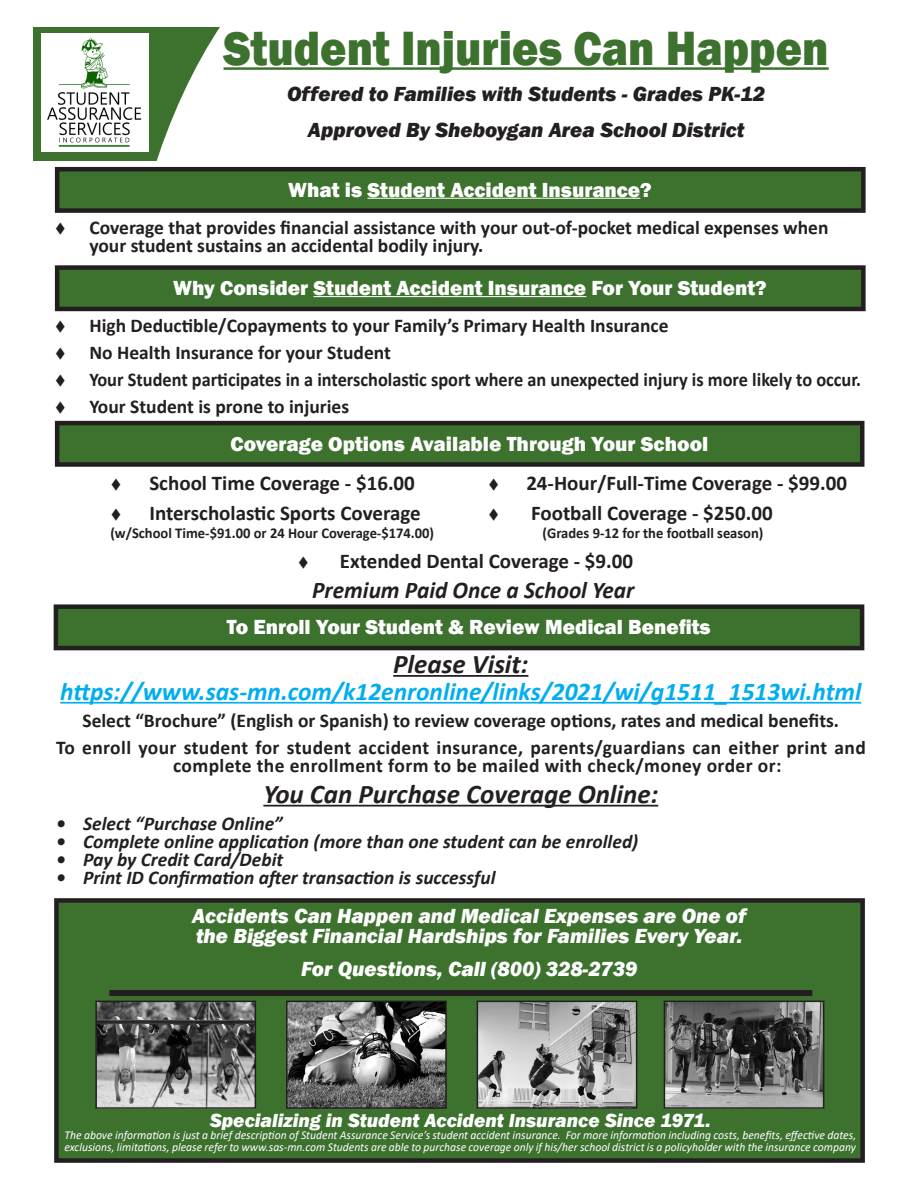
<style>
.page{position:relative;width:918px;height:1188px;background:#fff}
.page>*{position:absolute;margin:0;border:0;box-sizing:border-box;transform-origin:0 0}
.t1{font:800 49.5px "Franklin Gothic";color:#3c712e;scale:.91 1}
.t2{font:italic 700 27px "Calibri";color:#231f20}
.t3{font:italic 700 25.5px "Calibri";color:#00aeef}
.t4{font:italic 700 24px "Calibri";color:#231f20}
.t5{font:800 21px "Franklin Gothic";color:#fff}
.t6{font:700 21px "Calibri";color:#231f20}
.t7{font:italic 800 21px "Franklin Gothic";color:#fff}
.t8{font:italic 800 21px "Franklin Gothic";color:#231f20}
.t9{font:700 19.5px/18px "Calibri";color:#231f20}
.t10{font:italic 700 19.5px "Calibri";color:#231f20}
.t11{font:700 19.5px/18px "Calibri";letter-spacing:.02em;color:#231f20}
.t12{font:700 19.5px "Calibri";color:#231f20;scale:.94 1}
.t13{font:italic 800 19.5px "Franklin Gothic";color:#fff}
.t14{font:700 15px "Calibri";color:#231f20}
.t15{font:italic 12px/12px "Calibri";color:#fff}
</style>
<div class="page">
<div style="left:33px;top:27px;width:187px;height:133px;background:#3c712e"></div>
<svg style="left:116px;top:27px;width:588px;height:780px"></svg>
<hr style="left:224px;top:67px;width:605px;height:3px;background:#3c712e">
<div style="left:57px;top:268px;width:806px;height:41px;background:#3c712e"></div>
<hr style="left:314px;top:296px;width:272px;height:1px;background:#fff">
<div style="left:55px;top:265px;width:811px;height:46px;border:4px solid #231f20"></div>
<div style="left:57px;top:423px;width:805px;height:41px;background:#3c712e"></div>
<div style="left:55px;top:421px;width:809px;height:46px;border:4px solid #231f20"></div>
<div style="left:56px;top:607px;width:806px;height:41px;background:#3c712e"></div>
<div style="left:54px;top:604px;width:810px;height:46px;border:4px solid #231f20"></div>
<div style="left:56px;top:900px;width:807px;height:261px;background:#3c712e"></div>
<div style="left:54px;top:898px;width:811px;height:265px;border:4px solid #231f20"></div>
<hr style="left:393px;top:675px;width:135px;height:2px;background:#231f20">
<hr style="left:60px;top:702px;width:801px;height:2px;background:#00aeef">
<hr style="left:263px;top:805px;width:395px;height:2px;background:#231f20">
<div style="left:57px;top:169px;width:806px;height:42px;background:#3c712e"></div>
<hr style="left:368px;top:198px;width:272px;height:1px;background:#fff">
<div style="left:55px;top:167px;width:811px;height:46px;border:4px solid #231f20"></div>
<div style="left:41px;top:33px;width:108px;height:119px;background:#fff"></div>
<img style="left:47px;top:38px;width:95px;height:108px">
<div style="left:109px;top:990px;width:703px;height:6px;background:#231f20"></div>
<img style="left:98px;top:1004px;width:155px;height:102px">
<div style="left:95px;top:1001px;width:161px;height:108px;border:2px solid #231f20"></div>
<img style="left:289px;top:1004px;width:155px;height:102px">
<div style="left:286px;top:1001px;width:161px;height:108px;border:2px solid #231f20"></div>
<img style="left:667px;top:1004px;width:154px;height:102px">
<div style="left:664px;top:1001px;width:160px;height:108px;border:2px solid #231f20"></div>
<img style="left:480px;top:1004px;width:154px;height:102px">
<div style="left:477px;top:1001px;width:160px;height:108px;border:2px solid #231f20"></div>
<p class="t1" style="left:224px;top:16px;width:666px">Student Injuries Can Happen</p>
<p class="t8" style="left:287px;top:80px;width:479px">Offered to Families with Students - Grades PK-12</p>
<p class="t8" style="left:308px;top:116px;width:438px">Approved By Sheboygan Area School District</p>
<p class="t5" style="left:288px;top:176px;width:365px">What is Student Accident Insurance?</p>
<p class="t9" style="left:89px;top:218px;width:741px;text-indent:-34px">▼ Coverage that provides financial assistance with your out-of-pocket medical expenses when your student sustains an accidental bodily injury.</p>
<p class="t5" style="left:173px;top:274px;width:595px">Why Consider Student Accident Insurance For Your Student?</p>
<p class="t9" style="left:55px;top:317px;width:615px">▼ High Deductible/Copayments to your Family’s Primary Health Insurance</p>
<p class="t9" style="left:55px;top:344px;width:338px">▼ No Health Insurance for your Student</p>
<p class="t12" style="left:55px;top:366px;width:859px">▼ Your Student participates in a interscholastic sport where an unexpected injury is more likely to occur.</p>
<p class="t9" style="left:55px;top:398px;width:296px">▼ Your Student is prone to injuries</p>
<p class="t5" style="left:231px;top:430px;width:479px">Coverage Options Available Through Your School</p>
<p class="t6" style="left:110px;top:468px;width:306px">▼ School Time Coverage - $16.00</p>
<p class="t6" style="left:488px;top:468px;width:360px">▼ 24-Hour/Full-Time Coverage - $99.00</p>
<p class="t6" style="left:110px;top:498px;width:312px">▼ Interscholastic Sports Coverage</p>
<p class="t6" style="left:488px;top:498px;width:286px">▼ Football Coverage - $250.00</p>
<p class="t14" style="left:110px;top:522px;width:325px">(w/School Time-$91.00 or 24 Hour Coverage-$174.00)</p>
<p class="t14" style="left:543px;top:522px;width:222px">(Grades 9-12 for the football season)</p>
<p class="t6" style="left:298px;top:546px;width:337px">▼ Extended Dental Coverage - $9.00</p>
<p class="t4" style="left:312px;top:573px;width:324px">Premium Paid Once a School Year</p>
<p class="t5" style="left:227px;top:614px;width:486px">To Enroll Your Student &amp; Review Medical Benefits</p>
<p class="t2" style="left:393px;top:645px;width:137px">Please Visit:</p>
<p class="t3" style="left:60px;top:673px;width:803px">https://www.sas-mn.com/k12enronline/links/2021/wi/g1511_1513wi.html</p>
<p class="t9" style="left:82px;top:711px;width:758px">Select “Brochure” (English or Spanish) to review coverage options, rates and medical benefits.</p>
<p class="t11" style="left:173px;top:738px;width:694px;text-indent:-117px">To enroll your student for student accident insurance, parents/guardians can either print and complete the enrollment form to be mailed with check/money order or:</p>
<p class="t2" style="left:263px;top:775px;width:396px">You Can Purchase Coverage Online:</p>
<p class="t10" style="left:56px;top:809px;width:228px">• Select “Purchase Online”</p>
<p class="t10" style="left:56px;top:827px;width:584px">• Complete online application (more than one student can be enrolled)</p>
<p class="t10" style="left:56px;top:845px;width:229px">• Pay by Credit Card/Debit</p>
<p class="t10" style="left:56px;top:863px;width:441px">• Print ID Confirmation after transaction is successful</p>
<p class="t7" style="left:192px;top:903px;width:556px">Accidents Can Happen and Medical Expenses are One of</p>
<p class="t7" style="left:196px;top:922px;width:548px">the Biggest Financial Hardships for Families Every Year.</p>
<p class="t7" style="left:301px;top:955px;width:338px">For Questions, Call (800) 328-2739</p>
<p class="t13" style="left:210px;top:1107px;width:503px">Specializing in Student Accident Insurance Since 1971.</p>
<p class="t15" style="left:64px;top:1128px;width:793px">The above information is just a brief description of Student Assurance Service’s student accident insurance. For more information including costs, benefits, effective dates, exclusions, limitations, please refer to www.sas-mn.com Students are able to purchase coverage only if his/her school district is a policyholder with the insurance company</p>
</div>
